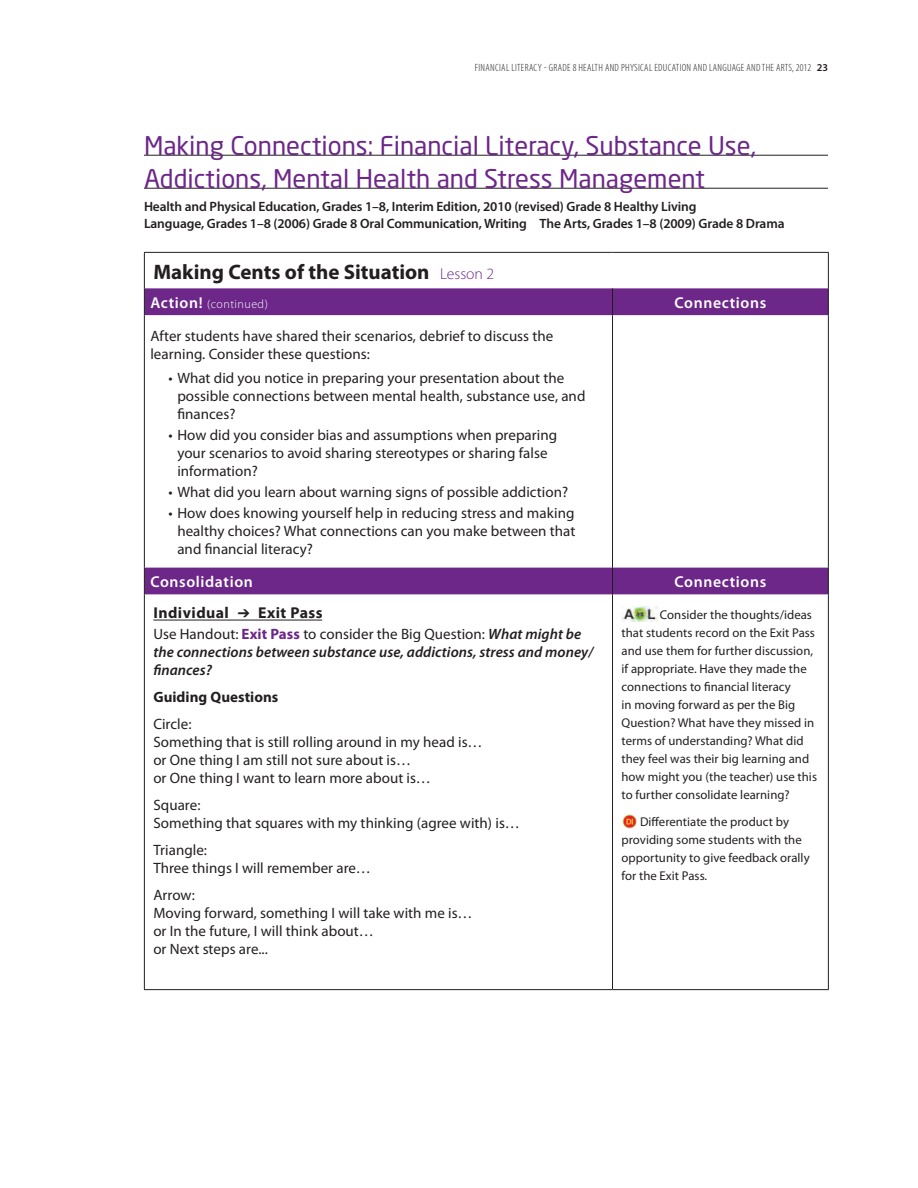
<style>
.page{position:relative;width:918px;height:1188px;background:#fff}
.page>*{position:absolute;margin:0;border:0;box-sizing:border-box;transform-origin:0 0}
.Head-a{font:25.5px "Neo Sans";color:#6c2789}
.Lesson_title_for_cha{font:700 21px "Myriad Pro";color:#231f20}
.headB{font:600 15.75px "Myriad Pro";letter-spacing:.04em;color:#fff}
.head_D{font:700 15.75px "Myriad Pro";letter-spacing:.03em;color:#231f20}
.body-bl_10_12pt_inde{font:15px/18px "Myriad Pro";letter-spacing:.005em;color:#231f20}
.bodywithspace_10_12{font:15px/18px "Myriad Pro";letter-spacing:.005em;color:#231f20}
.bodywithspace_10_12-2{font:italic 600 15px/18px "Myriad Pro";letter-spacing:.005em;color:#231f20}
.bodywithspace_10_12-3{font:700 15px "Myriad Pro";letter-spacing:.005em;color:#231f20}
.Course_Subject_for_h{font:600 13.5px/16.5px "Myriad Pro";letter-spacing:-.01em;color:#231f20}
.body_sidebar_text_p6{font:12.75px/18px "Myriad Pro";letter-spacing:.005em;color:#231f20}
.body_sidebar_text{font:12.75px/18px "Myriad Pro";letter-spacing:.005em;color:#231f20}
.headB-2{font:300 12px "Myriad Pro";letter-spacing:.04em;color:#fff}
.t1{font:300 condensed 10.5px "Myriad Pro";letter-spacing:.03em;color:#231f20}
.s1{font-weight:600;font-stretch:normal}
.s2{font-weight:300;font-size:15.75px;color:#6c2789}
.s3{font-weight:600;font-size:15.75px}
.s4{font-weight:400;font-style:normal}
.s5{font-weight:700;font-style:normal;color:#6c2789}
</style>
<div class="page">
<div style="left:145px;top:288px;width:683px;height:306px;background:#6c2789"></div>
<svg style="left:145px;top:315px;width:683px;height:252px"></svg>
<hr style="left:144px;top:594px;width:1px;height:395px;background:#231f20">
<hr style="left:144px;top:989px;width:469px;height:1px;background:#231f20">
<hr style="left:613px;top:989px;width:216px;height:1px;background:#231f20">
<hr style="left:828px;top:594px;width:1px;height:395px;background:#231f20">
<hr style="left:612px;top:594px;width:1px;height:395px;background:#231f20">
<svg style="left:612px;top:288px;width:1px;height:27px"></svg>
<hr style="left:612px;top:315px;width:1px;height:252px;background:#231f20">
<svg style="left:612px;top:567px;width:1px;height:27px"></svg>
<svg style="left:144px;top:288px;width:1px;height:27px"></svg>
<svg style="left:828px;top:288px;width:1px;height:27px"></svg>
<hr style="left:144px;top:315px;width:1px;height:252px;background:#231f20">
<hr style="left:828px;top:315px;width:1px;height:252px;background:#231f20">
<svg style="left:144px;top:567px;width:1px;height:27px"></svg>
<svg style="left:828px;top:567px;width:1px;height:27px"></svg>
<hr style="left:144px;top:252px;width:469px;height:1px;background:#231f20">
<hr style="left:144px;top:253px;width:1px;height:35px;background:#231f20">
<hr style="left:613px;top:252px;width:216px;height:1px;background:#231f20">
<hr style="left:828px;top:253px;width:1px;height:35px;background:#231f20">
<hr style="left:153px;top:620px;width:169px;height:1px;background:#231f20">
<img style="left:622px;top:606px;width:35px;height:16px">
<img style="left:622px;top:814px;width:15px;height:15px">
<hr style="left:144px;top:155px;width:684px;height:1px;background:#231f20">
<hr style="left:144px;top:188px;width:684px;height:1px;background:#231f20">
<p class="t1" style="left:475px;top:62px;width:355px">FINANCIAL LITERACY - GRADE 8 HEALTH AND PHYSICAL EDUCATION AND LANGUAGE AND THE ARTS, 2012 <span class="s1">23</span></p>
<p class="Head-a" style="left:144px;top:130px;width:614px">Making Connections: Financial Literacy, Substance Use,</p>
<p class="Head-a" style="left:144px;top:163px;width:563px">Addictions, Mental Health and Stress Management</p>
<p class="Course_Subject_for_h" style="left:144px;top:198px;width:642px">Health and Physical Education, Grades 1–8, Interim Edition, 2010 (revised) Grade 8 Healthy Living<br>Language, Grades 1–8 (2006) Grade 8 Oral Communication, Writing The Arts, Grades 1–8 (2009) Grade 8 Drama</p>
<p class="Lesson_title_for_cha" style="left:153px;top:259px;width:342px">Making Cents of the Situation <span class="s2">Lesson 2</span></p>
<p class="headB-2" style="left:150px;top:297px;width:119px"><span class="s3">Action!</span> (continued)</p>
<p class="headB" style="left:675px;top:292px;width:93px">Connections</p>
<p class="bodywithspace_10_12" style="left:150px;top:326px;width:405px">After students have shared their scenarios, debrief to discuss the learning. Consider these questions:</p>
<p class="body-bl_10_12pt_inde" style="left:177px;top:368px;width:410px;text-indent:-9px">• What did you notice in preparing your presentation about the possible connections between mental health, substance use, and finances?</p>
<p class="body-bl_10_12pt_inde" style="left:177px;top:425px;width:381px;text-indent:-9px">• How did you consider bias and assumptions when preparing your scenarios to avoid sharing stereotypes or sharing false information?</p>
<p class="body-bl_10_12pt_inde" style="left:168px;top:482px;width:401px">• What did you learn about warning signs of possible addiction?</p>
<p class="body-bl_10_12pt_inde" style="left:177px;top:503px;width:400px;text-align:justify;text-indent:-9px">• How does knowing yourself help in reducing stress and making healthy choices? What connections can you make between that and financial literacy?</p>
<p class="headB" style="left:150px;top:571px;width:104px">Consolidation</p>
<p class="headB" style="left:675px;top:571px;width:93px">Connections</p>
<p class="head_D" style="left:153px;top:603px;width:171px">Individual ➔ Exit Pass</p>
<p class="bodywithspace_10_12-2" style="left:153px;top:625px;width:441px"><span class="s4">Use Handout:</span> <span class="s5">Exit Pass</span> <span class="s4">to consider the Big Question:</span> What might be the connections between substance use, addictions, stress and money/ finances?</p>
<p class="bodywithspace_10_12-3" style="left:153px;top:687px;width:127px">Guiding Questions</p>
<p class="bodywithspace_10_12" style="left:153px;top:715px;width:40px">Circle:</p>
<p class="bodywithspace_10_12" style="left:153px;top:733px;width:331px">Something that is still rolling around in my head is…</p>
<p class="bodywithspace_10_12" style="left:153px;top:751px;width:259px">or One thing I am still not sure about is…</p>
<p class="bodywithspace_10_12" style="left:153px;top:769px;width:279px">or One thing I want to learn more about is…</p>
<p class="bodywithspace_10_12" style="left:153px;top:796px;width:49px">Square:</p>
<p class="bodywithspace_10_12" style="left:153px;top:814px;width:368px">Something that squares with my thinking (agree with) is…</p>
<p class="bodywithspace_10_12" style="left:153px;top:841px;width:55px">Triangle:</p>
<p class="bodywithspace_10_12" style="left:153px;top:859px;width:219px">Three things I will remember are…</p>
<p class="bodywithspace_10_12" style="left:153px;top:886px;width:43px">Arrow:</p>
<p class="bodywithspace_10_12" style="left:153px;top:904px;width:321px">Moving forward, something I will take with me is…</p>
<p class="bodywithspace_10_12" style="left:153px;top:922px;width:222px">or In the future, I will think about…</p>
<p class="bodywithspace_10_12" style="left:153px;top:940px;width:116px">or Next steps are...</p>
<p class="body_sidebar_text_p6" style="left:622px;top:606px;width:197px;text-indent:38px">Consider the thoughts/ideas that students record on the Exit Pass and use them for further discussion, if appropriate. Have they made the connections to financial literacy<br>in moving forward as per the Big Question? What have they missed in terms of understanding? What did they feel was their big learning and how might you (the teacher) use this to further consolidate learning?</p>
<p class="body_sidebar_text" style="left:622px;top:813px;width:190px;text-indent:19px">Differentiate the product by providing some students with the opportunity to give feedback orally for the Exit Pass.</p>
</div>
